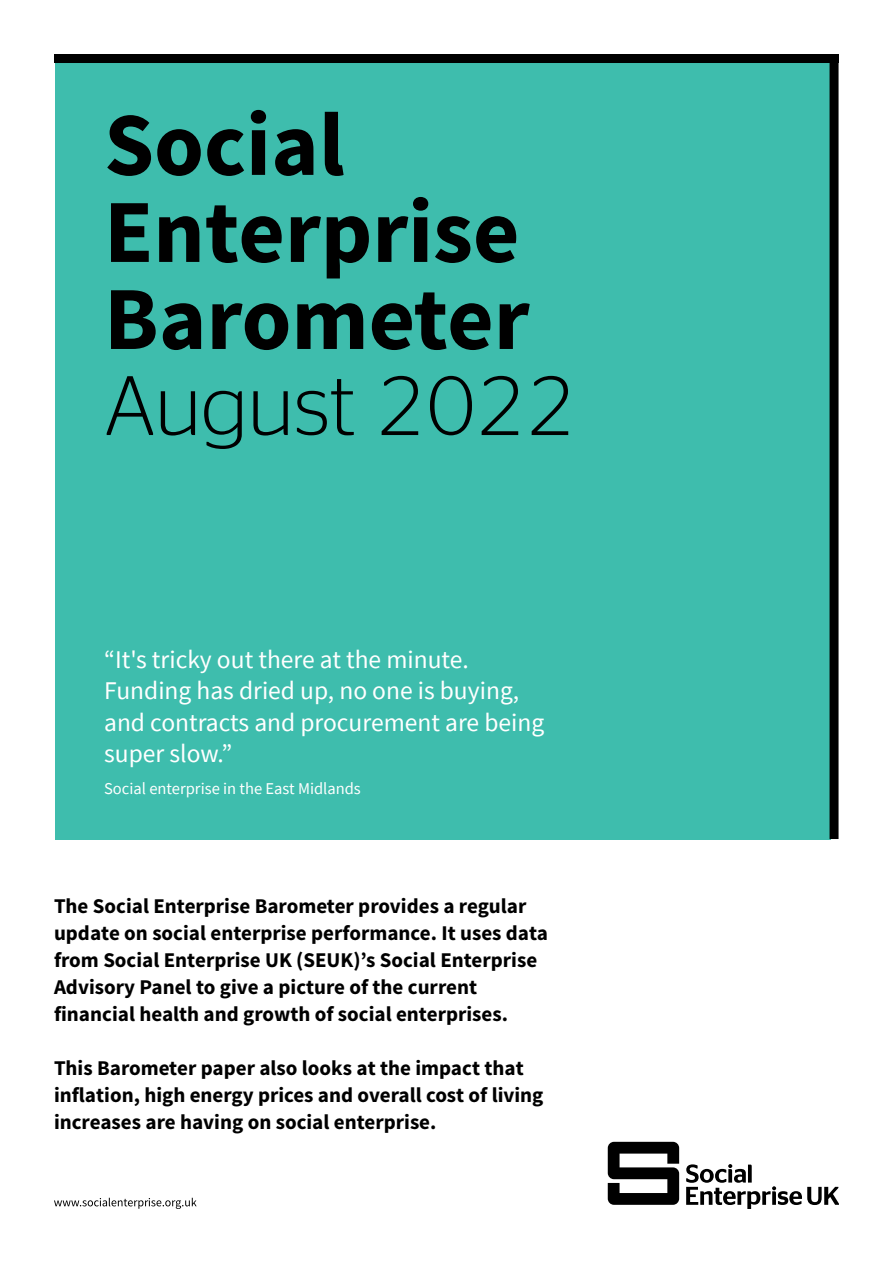
<style>
.page{position:relative;width:893px;height:1263px;background:#fff}
.page>*{position:absolute;margin:0;border:0;box-sizing:border-box;transform-origin:0 0}
.t1{font:700 90px/87px "Source Sans Pro";color:#000}
.t2{font:300 84px "Stag Sans";color:#000}
.t3{font:25.5px/31.5px "Source Sans Pro";color:#fff}
.t4{font:700 21px/27px "Source Sans Pro";color:#000}
.t5{font:16.5px "Source Sans Pro";color:#fff}
</style>
<div class="page">
<div style="left:55px;top:63px;width:776px;height:776px;background:#3ebdad"></div>
<div style="left:54px;top:54px;width:785px;height:9px;background:#000"></div>
<div style="left:829px;top:63px;width:9px;height:776px;background:#000"></div>
<svg style="left:686px;top:1164px;width:153px;height:45px"></svg>
<svg style="left:608px;top:1142px;width:71px;height:63px"></svg>
<svg style="left:54px;top:1198px;width:143px;height:11px"></svg>
<h1 class="t1" style="left:104px;top:105px;width:427px">Social<br>Enterprise<br>Barometer</h1>
<h2 class="t2" style="left:104px;top:349px;width:473px">August 2022</h2>
<p class="t3" style="left:104px;top:643px;width:441px">“It's tricky out there at the minute.<br>Funding has dried up, no one is buying, and contracts and procurement are being super slow.”</p>
<p class="t5" style="left:104px;top:778px;width:258px">Social enterprise in the East Midlands</p>
<p class="t4" style="left:54px;top:893px;width:496px">The Social Enterprise Barometer provides a regular update on social enterprise performance. It uses data from Social Enterprise UK (SEUK)’s Social Enterprise Advisory Panel to give a picture of the current financial health and growth of social enterprises.</p>
<p class="t4" style="left:54px;top:1055px;width:491px">This Barometer paper also looks at the impact that inflation, high energy prices and overall cost of living increases are having on social enterprise.</p>
</div>
